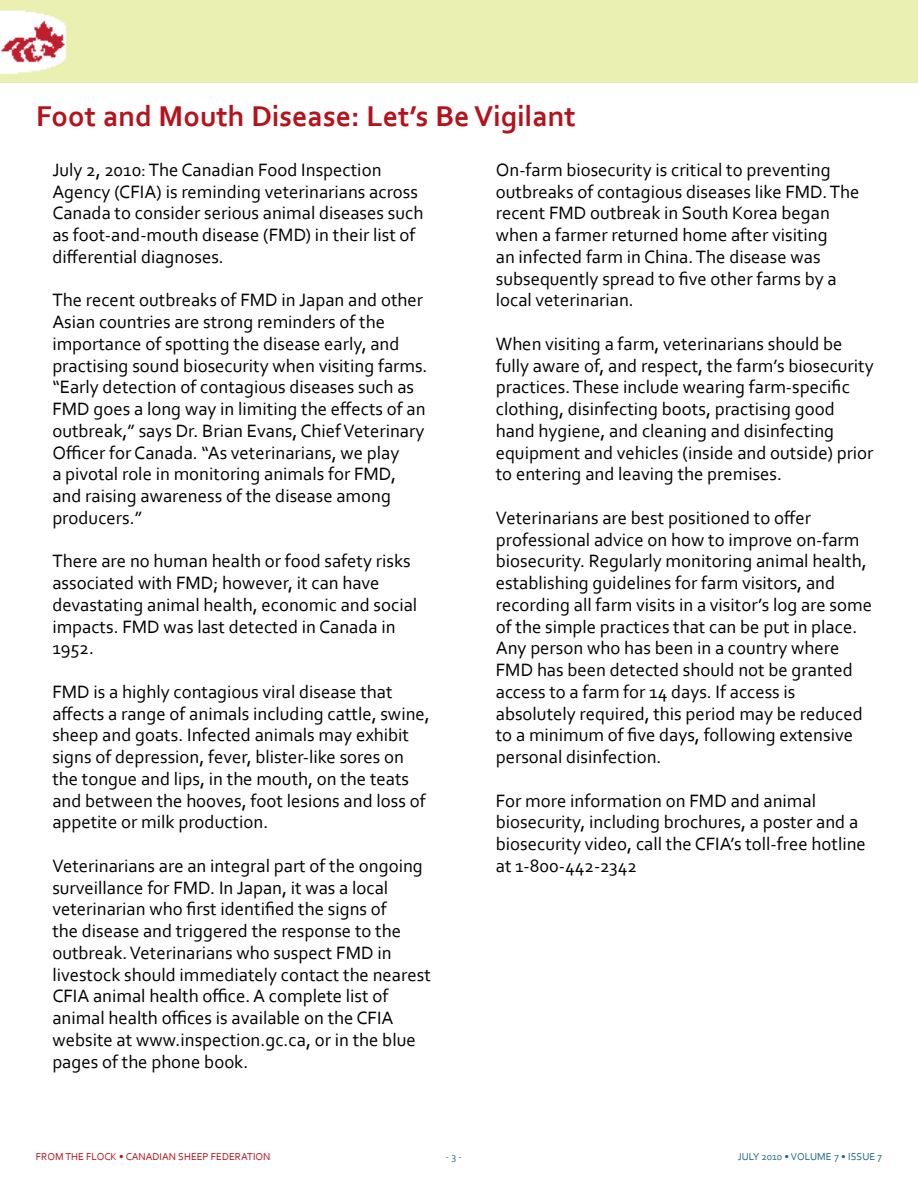
<style>
.page{position:relative;width:918px;height:1188px;background:#fff}
.page>*{position:absolute;margin:0;border:0;box-sizing:border-box;transform-origin:0 0}
.t1{font:700 30px "Corbel";color:#b5121b}
.t2{font:18.75px/21.8px "Corbel";color:#000}
.t3{font:10.5px "Corbel";color:#b5121b}
.t4{font:10.5px "Corbel";color:#1c6882}
</style>
<div class="page">
<div style="left:0;top:0;width:918px;height:82px;background:#e9f0b2"></div>
<h1 class="t1" style="left:36px;top:97px;width:541px">Foot and Mouth Disease: Let’s Be Vigilant</h1>
<p class="t2" style="left:496px;top:158px;width:365px">On-farm biosecurity is critical to preventing outbreaks of contagious diseases like FMD. The recent FMD outbreak in South Korea began when a farmer returned home after visiting<br>an infected farm in China. The disease was subsequently spread to five other farms by a local veterinarian.</p>
<p class="t2" style="left:496px;top:332px;width:379px">When visiting a farm, veterinarians should be fully aware of, and respect, the farm’s biosecurity practices. These include wearing farm-specific clothing, disinfecting boots, practising good hand hygiene, and cleaning and disinfecting equipment and vehicles (inside and outside) prior to entering and leaving the premises.</p>
<p class="t2" style="left:496px;top:506px;width:378px">Veterinarians are best positioned to offer professional advice on how to improve on-farm biosecurity. Regularly monitoring animal health, establishing guidelines for farm visitors, and recording all farm visits in a visitor’s log are some of the simple practices that can be put in place.<br>Any person who has been in a country where FMD has been detected should not be granted access to a farm for 14 days. If access is absolutely required, this period may be reduced to a minimum of five days, following extensive personal disinfection.</p>
<p class="t2" style="left:496px;top:789px;width:372px">For more information on FMD and animal biosecurity, including brochures, a poster and a biosecurity video, call the CFIA’s toll-free hotline at 1-800-442-2342</p>
<p class="t2" style="left:52px;top:158px;width:373px">July 2, 2010: The Canadian Food Inspection Agency (CFIA) is reminding veterinarians across Canada to consider serious animal diseases such as foot-and-mouth disease (FMD) in their list of differential diagnoses.</p>
<p class="t2" style="left:52px;top:289px;width:377px">The recent outbreaks of FMD in Japan and other Asian countries are strong reminders of the importance of spotting the disease early, and practising sound biosecurity when visiting farms. “Early detection of contagious diseases such as FMD goes a long way in limiting the effects of an outbreak,” says Dr. Brian Evans, Chief Veterinary Officer for Canada. “As veterinarians, we play<br>a pivotal role in monitoring animals for FMD, and raising awareness of the disease among producers.”</p>
<p class="t2" style="left:52px;top:550px;width:366px">There are no human health or food safety risks associated with FMD; however, it can have devastating animal health, economic and social impacts. FMD was last detected in Canada in 1952.</p>
<p class="t2" style="left:52px;top:680px;width:379px">FMD is a highly contagious viral disease that affects a range of animals including cattle, swine, sheep and goats. Infected animals may exhibit signs of depression, fever, blister-like sores on the tongue and lips, in the mouth, on the teats and between the hooves, foot lesions and loss of appetite or milk production.</p>
<p class="t2" style="left:52px;top:854px;width:380px">Veterinarians are an integral part of the ongoing surveillance for FMD. In Japan, it was a local veterinarian who first identified the signs of<br>the disease and triggered the response to the outbreak. Veterinarians who suspect FMD in livestock should immediately contact the nearest CFIA animal health office. A complete list of animal health offices is available on the CFIA website at www.inspection.gc.ca, or in the blue pages of the phone book.</p>
<p class="t3" style="left:36px;top:1150px;width:236px">FROM THE FLOCK • CANADIAN SHEEP FEDERATION</p>
<p class="t4" style="left:446px;top:1150px;width:18px">- 3 -</p>
<p class="t4" style="left:738px;top:1150px;width:146px">JULY 2010 • VOLUME 7 • ISSUE 7</p>
</div>
